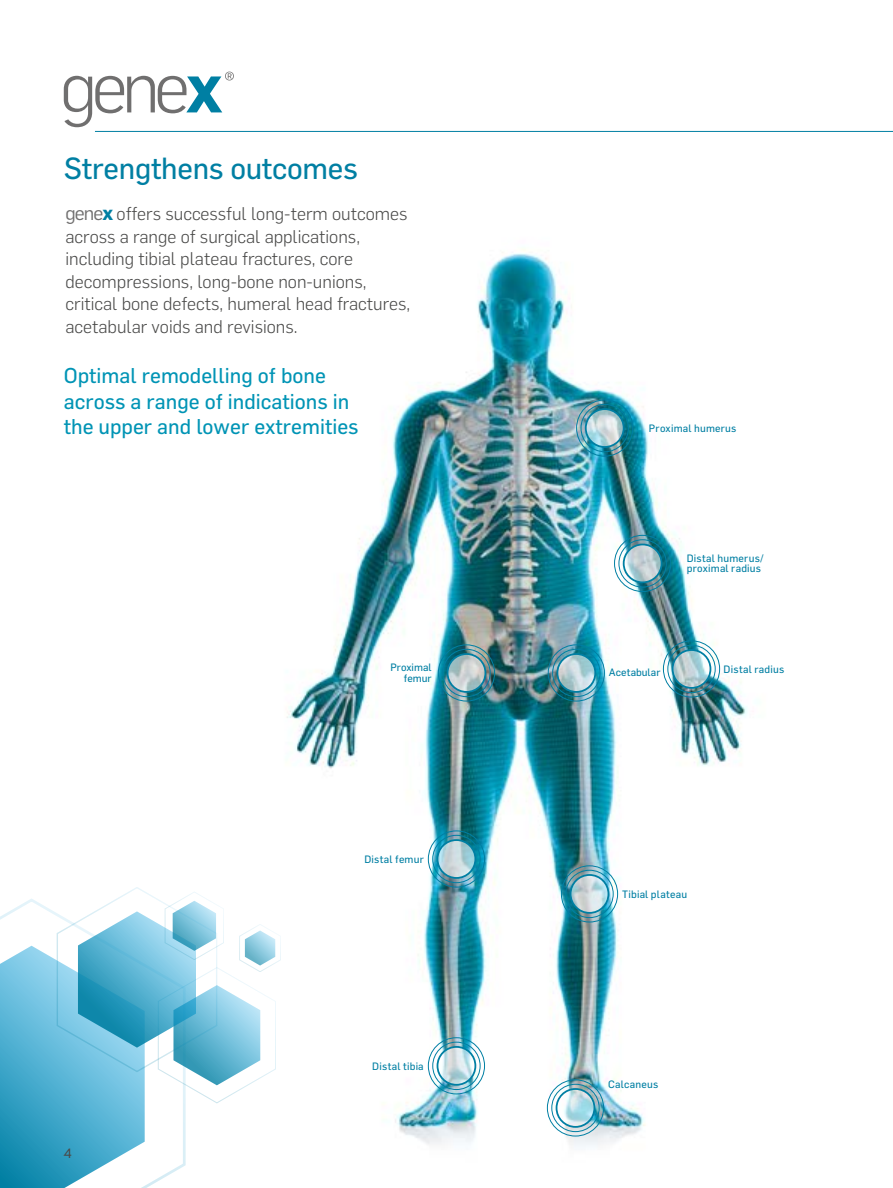
<style>
.page{position:relative;width:893px;height:1188px;background:#fff}
.page>*{position:absolute;margin:0;border:0;box-sizing:border-box;transform-origin:0 0}
.t1{font:30px "Flama";letter-spacing:-.01em;color:#007fa3}
.t2{font:21px/25.5px "Flama";color:#0094b5}
.t3{font:300 18px/22.5px "Flama";color:#4a4a49}
.t4{font:300 13.5px "Ministry";color:#4a4a49}
.t5{font:10.5px/10.5px "Flama";letter-spacing:.02em;color:#007fa3}
.t6{font:10.5px "Flama";color:#007fa3}
.s1{font-weight:400;font-size:19.5px;color:#706f6f}
.s2{font-weight:700;font-size:19.5px;color:#007fa3}
</style>
<div class="page">
<img style="left:287px;top:249px;width:461px;height:898px">
<div style="left:438px;top:645px;width:57px;height:56px;border:1px solid #007fa3;border-radius:50%"></div>
<div style="left:442px;top:649px;width:49px;height:48px;border:1px solid #007fa3;border-radius:50%"></div>
<svg style="left:447px;top:654px;width:38px;height:38px"></svg>
<div style="left:447px;top:653px;width:39px;height:40px;border:2px solid #007fa3;border-radius:50%"></div>
<div style="left:548px;top:645px;width:57px;height:56px;border:1px solid #007fa3;border-radius:50%"></div>
<div style="left:552px;top:649px;width:48px;height:48px;border:1px solid #007fa3;border-radius:50%"></div>
<svg style="left:557px;top:654px;width:38px;height:38px"></svg>
<div style="left:556px;top:653px;width:40px;height:40px;border:2px solid #007fa3;border-radius:50%"></div>
<div style="left:428px;top:831px;width:57px;height:56px;border:1px solid #007fa3;border-radius:50%"></div>
<div style="left:432px;top:835px;width:49px;height:48px;border:1px solid #007fa3;border-radius:50%"></div>
<svg style="left:437px;top:840px;width:38px;height:38px"></svg>
<div style="left:437px;top:839px;width:39px;height:40px;border:2px solid #007fa3;border-radius:50%"></div>
<div style="left:561px;top:866px;width:57px;height:56px;border:1px solid #007fa3;border-radius:50%"></div>
<div style="left:565px;top:870px;width:49px;height:48px;border:1px solid #007fa3;border-radius:50%"></div>
<svg style="left:571px;top:875px;width:37px;height:38px"></svg>
<div style="left:570px;top:874px;width:39px;height:40px;border:2px solid #007fa3;border-radius:50%"></div>
<div style="left:428px;top:1037px;width:57px;height:57px;border:1px solid #007fa3;border-radius:50%"></div>
<div style="left:432px;top:1042px;width:49px;height:48px;border:1px solid #007fa3;border-radius:50%"></div>
<svg style="left:437px;top:1047px;width:38px;height:38px"></svg>
<div style="left:437px;top:1046px;width:39px;height:40px;border:2px solid #007fa3;border-radius:50%"></div>
<div style="left:547px;top:1080px;width:57px;height:56px;border:1px solid #007fa3;border-radius:50%"></div>
<div style="left:551px;top:1084px;width:49px;height:48px;border:1px solid #007fa3;border-radius:50%"></div>
<svg style="left:556px;top:1089px;width:38px;height:38px"></svg>
<div style="left:556px;top:1088px;width:39px;height:40px;border:2px solid #007fa3;border-radius:50%"></div>
<div style="left:663px;top:641px;width:57px;height:56px;border:1px solid #007fa3;border-radius:50%"></div>
<div style="left:667px;top:645px;width:49px;height:48px;border:1px solid #007fa3;border-radius:50%"></div>
<svg style="left:673px;top:650px;width:37px;height:38px"></svg>
<div style="left:672px;top:649px;width:39px;height:40px;border:2px solid #007fa3;border-radius:50%"></div>
<div style="left:614px;top:535px;width:57px;height:57px;border:1px solid #007fa3;border-radius:50%"></div>
<div style="left:618px;top:539px;width:49px;height:49px;border:1px solid #007fa3;border-radius:50%"></div>
<svg style="left:624px;top:544px;width:38px;height:38px"></svg>
<div style="left:623px;top:544px;width:39px;height:39px;border:2px solid #007fa3;border-radius:50%"></div>
<div style="left:576px;top:400px;width:57px;height:56px;border:1px solid #007fa3;border-radius:50%"></div>
<div style="left:581px;top:404px;width:48px;height:48px;border:1px solid #007fa3;border-radius:50%"></div>
<svg style="left:586px;top:409px;width:38px;height:38px"></svg>
<div style="left:585px;top:408px;width:39px;height:40px;border:2px solid #007fa3;border-radius:50%"></div>
<svg style="left:0;top:887px;width:281px;height:301px"></svg>
<svg style="left:64px;top:72px;width:170px;height:55px"></svg>
<hr style="left:95px;top:131px;width:798px;height:1px;background:#007fa3">
<h1 class="t1" style="left:64px;top:150px;width:296px">Strengthens outcomes</h1>
<p class="t3" style="left:66px;top:202px;width:346px"><span class="s1">gene</span><span class="s2">x</span> offers successful long-term outcomes across a range of surgical applications, including tibial plateau fractures, core decompressions, long-bone non-unions, critical bone defects, humeral head fractures, acetabular voids and revisions.</p>
<p class="t2" style="left:64px;top:363px;width:296px">Optimal remodelling of bone across a range of indications in the upper and lower extremities</p>
<p class="t5" style="left:649px;top:423px;width:89px">Proximal humerus</p>
<p class="t5" style="left:687px;top:553px;width:78px">Distal humerus/ proximal radius</p>
<p class="t6" style="left:390px;top:661px;width:43px">Proximal</p>
<p class="t5" style="left:724px;top:664px;width:62px">Distal radius</p>
<p class="t5" style="left:404px;top:673px;width:29px">femur</p>
<p class="t6" style="left:609px;top:666px;width:53px">Acetabular</p>
<p class="t4" style="left:64px;top:1145px;width:10px">4</p>
<p class="t5" style="left:364px;top:854px;width:61px">Distal femur</p>
<p class="t5" style="left:372px;top:1060px;width:53px">Distal tibia</p>
<p class="t5" style="left:622px;top:888px;width:67px">Tibial plateau</p>
<p class="t5" style="left:608px;top:1079px;width:52px">Calcaneus</p>
</div>
